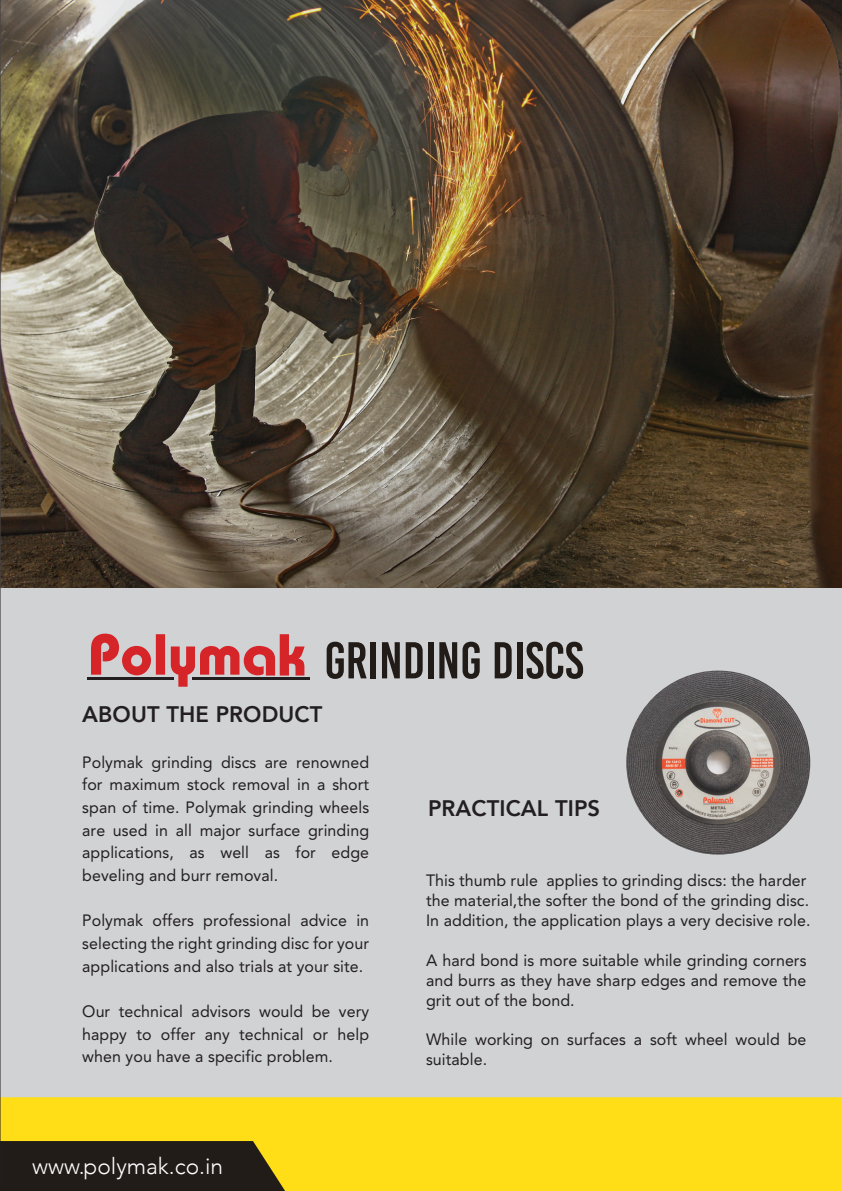
<style>
.page{position:relative;width:842px;height:1191px;background:#d1d2d4}
.page>*{position:absolute;margin:0;border:0;box-sizing:border-box;transform-origin:0 0}
.t1{font:51.7px "Bebas Kai";color:#221c19}
.t2{font:300 22.7px "Avenir";color:#fff}
.t3{font:800 22.4px "Avenir";letter-spacing:.005em;color:#231f20}
.t4{font:16.3px/22.7px "Avenir";letter-spacing:.005em;color:#231f20;text-align:justify}
</style>
<div class="page">
<img style="left:1px;top:0;width:841px;height:587px">
<div style="left:0;top:1097px;width:842px;height:94px;background:#ffdd17"></div>
<svg style="left:1px;top:1141px;width:284px;height:50px"></svg>
<svg style="left:91px;top:633px;width:214px;height:53px"></svg>
<hr style="left:192px;top:677px;width:118px;height:3px;background:#231f20">
<hr style="left:87px;top:677px;width:87px;height:3px;background:#231f20">
<hr style="left:0;top:0;width:1px;height:1191px;background:#231f20">
<img style="left:626px;top:670px;width:184px;height:184px;border-radius:92px">
<h1 class="t1" style="left:324px;top:632px;width:261px">GRINDING DISCS</h1>
<h3 class="t3" style="left:82px;top:699px;width:242px">ABOUT THE PRODUCT</h3>
<p class="t4" style="left:82px;top:750px;width:288px">Polymak grinding discs are renowned for maximum stock removal in a short span of time. Polymak grinding wheels are used in all major surface grinding applications, as well as for edge beveling and burr removal.</p>
<p class="t4" style="left:82px;top:909px;width:288px">Polymak offers professional advice in selecting the right grinding disc for your applications and also trials at your site.</p>
<p class="t4" style="left:82px;top:1000px;width:288px">Our technical advisors would be very happy to offer any technical or help when you have a specific problem.</p>
<h2 class="t2" style="left:32px;top:1151px;width:192px">www.polymak.co.in</h2>
<h3 class="t3" style="left:428px;top:793px;width:174px">PRACTICAL TIPS</h3>
<p class="t4" style="left:426px;top:871px;width:386px;line-height:19.8px;text-align:left">This thumb rule applies to grinding discs: the harder the material,the softer the bond of the grinding disc.<br>In addition, the application plays a very decisive role.</p>
<p class="t4" style="left:426px;top:950px;width:382px;line-height:19.8px">A hard bond is more suitable while grinding corners and burrs as they have sharp edges and remove the grit out of the bond.</p>
<p class="t4" style="left:426px;top:1029px;width:382px;line-height:19.8px">While working on surfaces a soft wheel would be suitable.</p>
</div>
